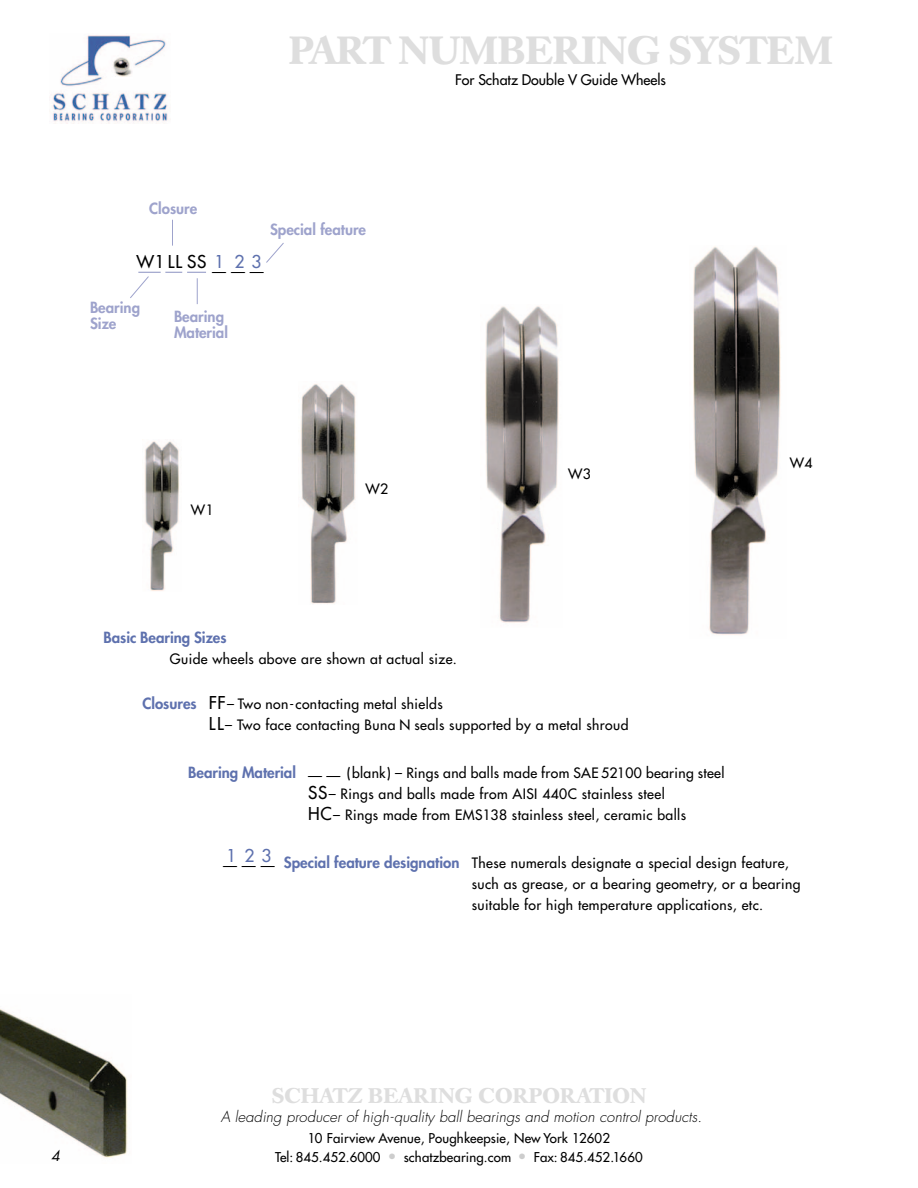
<style>
.page{position:relative;width:918px;height:1188px;background:#fff}
.page>*{position:absolute;margin:0;border:0;box-sizing:border-box;transform-origin:0 0}
.t1{font:700 39px "Caslon Book BE";letter-spacing:-.015em;color:#dedede}
.t2{font:700 21px "Caslon Book BE";letter-spacing:.005em;color:#dedede}
.t3{font:17.25px "Futura";letter-spacing:.055em;color:#000}
.t4{font:17.25px "Futura";letter-spacing:.435em;color:#5e71ae}
.t5{font:800 15px/16.5px "Futura";color:#9ea3cc}
.t6{font:800 15px "Futura";color:#5e71ae}
.t7{font:italic 300 14.85px "Futura";color:#000}
.t8{font:14.25px "Futura";color:#000}
.t9{font:italic 14.25px "Futura";color:#000}
.t10{font:13.95px/21px "Futura";letter-spacing:.03em;color:#000}
.t11{font:13.2px "Futura";letter-spacing:.01em;color:#000}
.s1{font-weight:800;font-size:15px;color:#5e71ae}
.s2{font-size:17.25px}
.s3{font-size:15px;color:#cdcdcd}
</style>
<div class="page">
<img style="left:0;top:1009px;width:128px;height:149px">
<img style="left:52px;top:35px;width:116px;height:88px">
<div style="left:111px;top:55px;width:22px;height:24px;background:linear-gradient(to right,#fff,#fff)"></div>
<img style="left:111px;top:55px;width:22px;height:21px">
<img style="left:144px;top:441px;width:35px;height:150px">
<img style="left:300px;top:384px;width:56px;height:220px">
<img style="left:485px;top:306px;width:74px;height:317px">
<img style="left:693px;top:246px;width:88px;height:389px">
<svg style="left:130px;top:219px;width:154px;height:85px"></svg>
<h1 class="t1" style="left:289px;top:34px;width:545px">PART NUMBERING SYSTEM</h1>
<p class="t8" style="left:455px;top:73px;width:212px">For Schatz Double V Guide Wheels</p>
<p class="t5" style="left:149px;top:201px;width:49px">Closure</p>
<p class="t3" style="left:137px;top:253px;width:71px">W1LL SS</p>
<p class="t4" style="left:215px;top:253px;width:48px">123</p>
<p class="t5" style="left:270px;top:222px;width:98px">Special feature</p>
<p class="t5" style="left:90px;top:300px;width:52px">Bearing<br>Size</p>
<p class="t10" style="left:212px;top:262px;width:53px">— — —</p>
<p class="t5" style="left:174px;top:309px;width:55px">Bearing<br>Material</p>
<p class="t10" style="left:191px;top:500px;width:24px">W1</p>
<p class="t10" style="left:366px;top:480px;width:24px">W2</p>
<p class="t6" style="left:104px;top:630px;width:125px">Basic Bearing Sizes</p>
<p class="t10" style="left:170px;top:649px;width:289px">Guide wheels above are shown at actual size.</p>
<p class="t10" style="left:568px;top:464px;width:24px">W3</p>
<p class="t10" style="left:209px;top:695px;width:421px;text-indent:-66px"><span class="s1">Closures</span> <span class="s2">FF</span>– Two non-contacting metal shields<br><span class="s2">LL</span>– Two face contacting Buna N seals supported by a metal shroud</p>
<p class="t10" style="left:308px;top:763px;width:418px;text-indent:-120px"><span class="s1">Bearing Material</span> — — (blank) – Rings and balls made from SAE 52100 bearing steel<br><span class="s2">SS</span>– Rings and balls made from AISI 440C stainless steel<br><span class="s2">HC</span>– Rings made from EMS138 stainless steel, ceramic balls</p>
<p class="t10" style="left:790px;top:453px;width:24px">W4</p>
<p class="t4" style="left:227px;top:847px;width:46px">123</p>
<p class="t10" style="left:472px;top:853px;width:330px;text-indent:-249px">— — — <span class="s1">Special feature designation</span> These numerals designate a special design feature, such as grease, or a bearing geometry, or a bearing suitable for high temperature applications, etc.</p>
<h2 class="t2" style="left:272px;top:1088px;width:376px">SCHATZ BEARING CORPORATION</h2>
<p class="t7" style="left:221px;top:1110px;width:485px">A leading producer of high-quality ball bearings and motion control products.</p>
<p class="t11" style="left:308px;top:1132px;width:304px">10 Fairview Avenue, Poughkeepsie, New York 12602</p>
<p class="t9" style="left:51px;top:1149px;width:13px">4</p>
<p class="t11" style="left:275px;top:1150px;width:369px">Tel: 845.452.6000 <span class="s3">•</span> schatzbearing.com <span class="s3">•</span> Fax: 845.452.1660</p>
</div>
